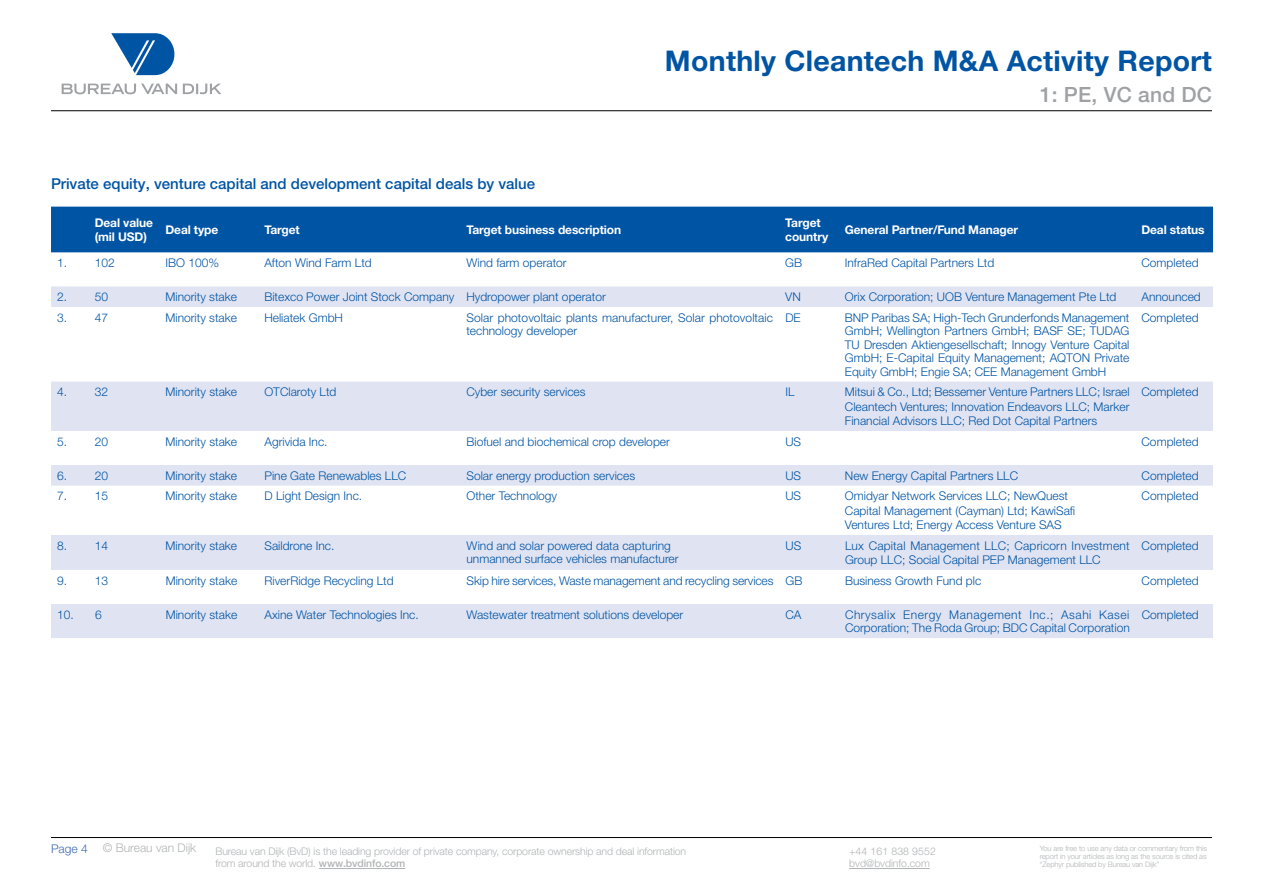
<style>
.page{position:relative;width:1263px;height:893px;background:#fff}
.page>*{position:absolute;margin:0;border:0;box-sizing:border-box;transform-origin:0 0}
.t1{font:700 28.5px "Helvetica Neue LTW1 G";letter-spacing:.01em;color:#0054a4}
.t2{font:500 21px "Helvetica Neue LTW1 G";letter-spacing:.01em;color:#9fa1a4}
.t3{font:500 15px "Helvetica Neue LTW1 G";color:#0054a4}
.t4{font:300 12px/13.5px "Helvetica Neue LT Std";color:#0054a4}
.t5{font:700 12px/14.4px "Helvetica Neue LTW1 G";letter-spacing:-.01em;color:#fff}
.t6{font:300 12px "Helvetica Neue LT Std";color:#b1b3b5}
.t7{font:300 12px "Helvetica Neue LT Std";color:#3f6ab1}
.t8{font:300 10.5px/12.6px "Helvetica Neue LT Std";letter-spacing:-.01em;color:#b1b3b5}
.t9{font:300 7.5px/8.2px "Helvetica Neue LT Std";letter-spacing:-.015em;color:#b1b3b5;text-align:justify}
.s1{font-family:"Helvetica Neue LTW1 G";font-weight:500}
</style>
<div class="page">
<hr style="left:319px;top:868px;width:86px;height:1px;background:#b1b3b5">
<hr style="left:849px;top:868px;width:81px;height:1px;background:#b1b3b5">
<svg style="left:62px;top:84px;width:159px;height:10px"></svg>
<svg style="left:111px;top:33px;width:63px;height:42px"></svg>
<hr style="left:51px;top:110px;width:1161px;height:1px;background:#000">
<hr style="left:51px;top:837px;width:1161px;height:1px;background:#000">
<div style="left:51px;top:207px;width:1162px;height:45px;background:#0054a4"></div>
<svg style="left:51px;top:286px;width:1162px;height:352px"></svg>
<h1 class="t1" style="left:665px;top:43px;width:548px">Monthly Cleantech M&amp;A Activity Report</h1>
<h2 class="t2" style="left:1040px;top:82px;width:173px">1: PE, VC and DC</h2>
<p class="t3" style="left:51px;top:174px;width:486px">Private equity, venture capital and development capital deals by value</p>
<p class="t5" style="left:95px;top:215px;width:60px">Deal value (mil USD)</p>
<p class="t5" style="left:165px;top:222px;width:54px">Deal type</p>
<p class="t5" style="left:264px;top:222px;width:37px">Target</p>
<p class="t5" style="left:466px;top:222px;width:156px">Target business description</p>
<p class="t5" style="left:785px;top:215px;width:45px">Target country</p>
<p class="t5" style="left:845px;top:222px;width:175px">General Partner/Fund Manager</p>
<p class="t5" style="left:1141px;top:222px;width:65px">Deal status</p>
<p class="t4" style="left:57px;top:256px;width:59px">1. 102</p>
<p class="t4" style="left:165px;top:256px;width:55px">IBO 100%</p>
<p class="t4" style="left:264px;top:256px;width:109px">Afton Wind Farm Ltd</p>
<p class="t4" style="left:466px;top:256px;width:102px">Wind farm operator</p>
<p class="t4" style="left:785px;top:256px;width:18px">GB</p>
<p class="t4" style="left:845px;top:256px;width:151px">InfraRed Capital Partners Ltd</p>
<p class="t4" style="left:1141px;top:256px;width:59px">Completed</p>
<p class="t4" style="left:57px;top:290px;width:53px">2. 50</p>
<p class="t4" style="left:166px;top:290px;width:73px">Minority stake</p>
<p class="t4" style="left:264px;top:290px;width:343px">Bitexco Power Joint Stock Company Hydropower plant operator</p>
<p class="t4" style="left:785px;top:290px;width:17px">VN</p>
<p class="t4" style="left:845px;top:290px;width:273px">Orix Corporation; UOB Venture Management Pte Ltd</p>
<p class="t4" style="left:1141px;top:290px;width:61px">Announced</p>
<p class="t4" style="left:57px;top:310px;width:53px">3. 47</p>
<p class="t4" style="left:166px;top:310px;width:73px">Minority stake</p>
<p class="t4" style="left:264px;top:310px;width:80px">Heliatek GmbH</p>
<p class="t4" style="left:466px;top:310px;width:308px">Solar photovoltaic plants manufacturer, Solar photovoltaic technology developer</p>
<p class="t4" style="left:785px;top:310px;width:17px">DE</p>
<p class="t4" style="left:845px;top:310px;width:286px;text-align:justify">BNP Paribas SA; High-Tech Grunderfonds Management GmbH; Wellington Partners GmbH; BASF SE; TUDAG TU Dresden Aktiengesellschaft; Innogy Venture Capital GmbH; E-Capital Equity Management; AQTON Private Equity GmbH; Engie SA; CEE Management GmbH</p>
<p class="t4" style="left:1141px;top:310px;width:59px">Completed</p>
<p class="t4" style="left:57px;top:385px;width:53px">4. 32</p>
<p class="t4" style="left:166px;top:385px;width:73px">Minority stake</p>
<p class="t4" style="left:264px;top:385px;width:74px">OTClaroty Ltd</p>
<p class="t4" style="left:466px;top:385px;width:121px">Cyber security services</p>
<p class="t4" style="left:785px;top:385px;width:11px">IL</p>
<p class="t4" style="left:845px;top:384px;width:286px;line-height:14.4px;text-align:justify">Mitsui &amp; Co., Ltd; Bessemer Venture Partners LLC; Israel Cleantech Ventures; Innovation Endeavors LLC; Marker Financial Advisors LLC; Red Dot Capital Partners</p>
<p class="t4" style="left:1141px;top:385px;width:59px">Completed</p>
<p class="t4" style="left:57px;top:434px;width:53px">5. 20</p>
<p class="t4" style="left:166px;top:434px;width:73px">Minority stake</p>
<p class="t4" style="left:264px;top:434px;width:65px">Agrivida Inc.</p>
<p class="t4" style="left:466px;top:434px;width:205px">Biofuel and biochemical crop developer</p>
<p class="t4" style="left:785px;top:434px;width:17px">US</p>
<p class="t4" style="left:1141px;top:434px;width:59px">Completed</p>
<p class="t4" style="left:57px;top:468px;width:53px">6. 20</p>
<p class="t4" style="left:166px;top:468px;width:73px">Minority stake</p>
<p class="t4" style="left:264px;top:468px;width:143px">Pine Gate Renewables LLC</p>
<p class="t4" style="left:466px;top:468px;width:170px">Solar energy production services</p>
<p class="t4" style="left:785px;top:468px;width:17px">US</p>
<p class="t4" style="left:845px;top:468px;width:175px">New Energy Capital Partners LLC</p>
<p class="t4" style="left:1141px;top:468px;width:59px">Completed</p>
<p class="t4" style="left:57px;top:489px;width:53px">7. 15</p>
<p class="t4" style="left:166px;top:489px;width:73px">Minority stake</p>
<p class="t4" style="left:264px;top:489px;width:99px">D Light Design Inc.</p>
<p class="t4" style="left:466px;top:489px;width:92px">Other Technology</p>
<p class="t4" style="left:785px;top:489px;width:17px">US</p>
<p class="t4" style="left:845px;top:488px;width:232px;line-height:14.4px">Omidyar Network Services LLC; NewQuest<br>Capital Management (Cayman) Ltd; KawiSafi<br>Ventures Ltd; Energy Access Venture SAS</p>
<p class="t4" style="left:1141px;top:489px;width:59px">Completed</p>
<p class="t4" style="left:57px;top:538px;width:53px">8. 14</p>
<p class="t4" style="left:166px;top:538px;width:73px">Minority stake</p>
<p class="t4" style="left:264px;top:538px;width:72px">Saildrone Inc.</p>
<p class="t4" style="left:466px;top:538px;width:214px">Wind and solar powered data capturing unmanned surface vehicles manufacturer</p>
<p class="t4" style="left:785px;top:538px;width:17px">US</p>
<p class="t4" style="left:845px;top:538px;width:286px;line-height:14.4px">Lux Capital Management LLC; Capricorn Investment<br>Group LLC; Social Capital PEP Management LLC</p>
<p class="t4" style="left:1141px;top:538px;width:59px">Completed</p>
<p class="t4" style="left:57px;top:573px;width:53px">9. 13</p>
<p class="t4" style="left:166px;top:573px;width:73px">Minority stake</p>
<p class="t4" style="left:265px;top:573px;width:131px">RiverRidge Recycling Ltd</p>
<p class="t4" style="left:466px;top:573px;width:337px">Skip hire services, Waste management and recycling services GB</p>
<p class="t4" style="left:845px;top:573px;width:138px">Business Growth Fund plc</p>
<p class="t4" style="left:1141px;top:573px;width:59px">Completed</p>
<p class="t4" style="left:57px;top:607px;width:46px">10. 6</p>
<p class="t4" style="left:166px;top:607px;width:73px">Minority stake</p>
<p class="t4" style="left:265px;top:607px;width:156px">Axine Water Technologies Inc.</p>
<p class="t4" style="left:467px;top:607px;width:218px">Wastewater treatment solutions developer</p>
<p class="t4" style="left:785px;top:607px;width:18px">CA</p>
<p class="t4" style="left:845px;top:607px;width:286px">Chrysalix Energy Management Inc.; Asahi Kasei<br>Corporation; The Roda Group; BDC Capital Corporation</p>
<p class="t4" style="left:1142px;top:607px;width:59px">Completed</p>
<p class="t7" style="left:51px;top:841px;width:38px">Page 4</p>
<p class="t6" style="left:103px;top:840px;width:95px">© Bureau van Dijk</p>
<p class="t8" style="left:215px;top:845px;width:472px">Bureau van Dijk (BvD) is the leading provider of private company, corporate ownership and deal information from around the world. <span class="s1">www.bvdinfo.com</span></p>
<p class="t9" style="left:1040px;top:844px;width:169px">You are free to use any data or commentary from this report in your articles as long as the source is cited as “Zephyr published by Bureau van Dijk”</p>
<p class="t8" style="left:849px;top:845px;width:88px">+44 161 838 9552 bvd@bvdinfo.com</p>
</div>
